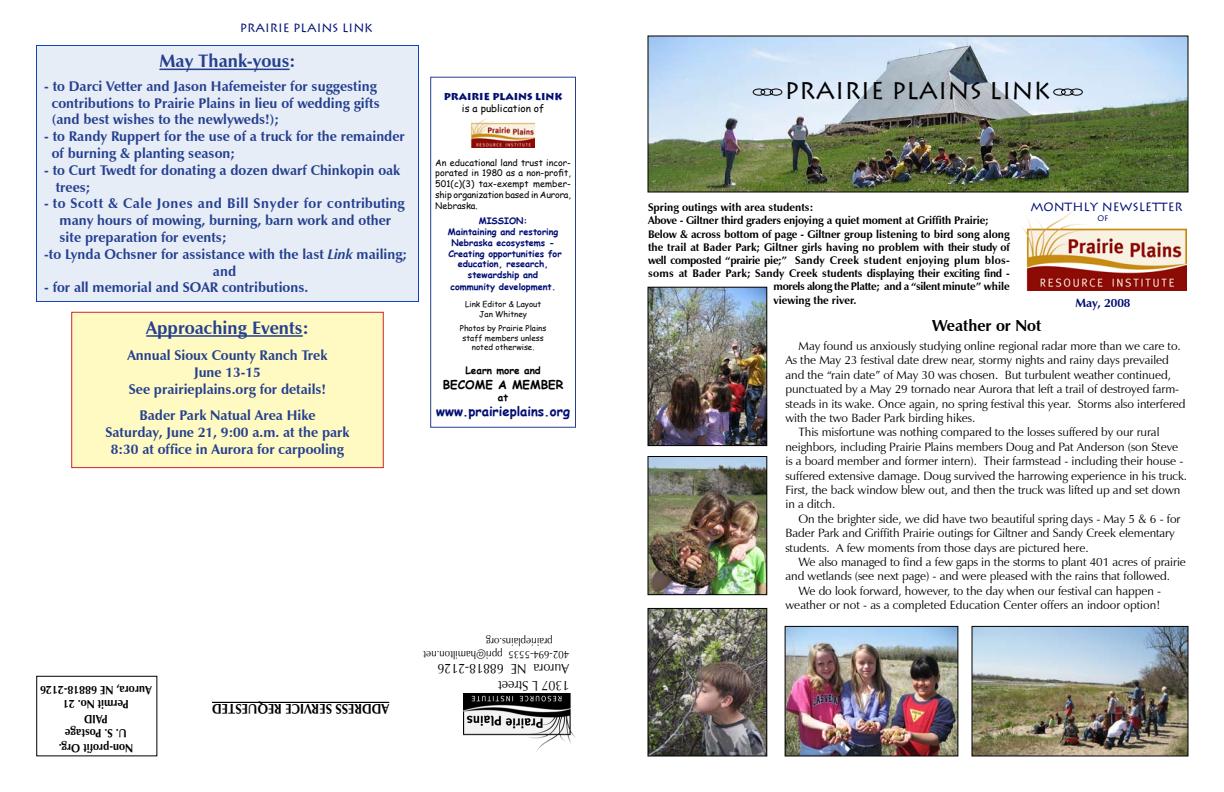
<style>
.page{position:relative;width:1224px;height:792px;background:#fff}
.page>*{position:absolute;margin:0;border:0;box-sizing:border-box;transform-origin:0 0}
.t1{font:24px "Lithograph";color:#000}
.t2{font:700 18px "Zapf Humanist 601 BT";color:#25408f}
.t3{font:700 16px "Zapf Humanist 601 BT";color:#000}
.t4{font:700 14px/16.8px "Zapf Humanist 601 BT";color:#25408f}
.t5{font:700 14px "Zapf Humanist 601 BT";letter-spacing:.04em;color:#25408f}
.t6{font:14px/16.8px "Zapf Humanist 601 BT";color:#000;scale:.9 1}
.t7{font:700 14px "Zapf Humanist 601 BT";color:#000;scale:.9 1}
.t8{font:700 13px "Comic Sans MS";color:#000e73}
.t9{font:12px "Zapf Humanist 601 BT";letter-spacing:-.005em;color:#000}
.t10{font:700 12px/14.4px "Zapf Humanist 601 BT";color:#000;text-align:center;scale:.9 1}
.t11{font:12px "Lithograph";color:#000e73}
.t12{font:700 12px "Comic Sans MS";color:#000}
.t13{font:700 12px "Zapf Humanist 601 BT";color:#000e73}
.t14{font:700 11px "Zapf Humanist 601 BT";color:#000}
.t15{font:700 11px "Zapf Humanist 601 BT";letter-spacing:-.02em;color:#000}
.t16{font:700 11px "Zapf Humanist 601 BT";letter-spacing:.02em;color:#000}
.t17{font:11px/13.2px "Zapf Humanist 601 BT";color:#000;scale:.9 1}
.t18{font:700 11px "Zapf Humanist 601 BT";letter-spacing:-.03em;color:#000}
.t19{font:700 10px "Lithograph";color:#000e73}
.t20{font:10px "Comic Sans MS";color:#000}
.t21{font:700 10px "Comic Sans MS";color:#000}
.t22{font:700 9px/10.8px "Comic Sans MS";color:#000e73;text-align:center}
.t23{font:9px/10.8px "Comic Sans MS";letter-spacing:-.015em;color:#000;text-align:justify}
.t24{font:8px/9.6px "Comic Sans MS";color:#000;text-align:center}
.t25{font:8px "Lithograph";color:#000e73}
.s1{font-style:italic}
</style>
<div class="page">
<img style="left:650px;top:38px;width:536px;height:152px">
<div style="left:648px;top:36px;width:540px;height:156px;border:1px solid #000"></div>
<img style="left:1021px;top:207px;width:166px;height:84px">
<hr style="left:212px;top:702px;width:177px;height:1px;background:#000">
<div style="left:37px;top:676px;width:120px;height:80px;border:1px solid #000"></div>
<img style="left:464px;top:694px;width:111px;height:58px">
<div style="left:36px;top:46px;width:382px;height:256px;background:#e7edf7"></div>
<hr style="left:159px;top:69px;width:131px;height:1px;background:#25408f">
<div style="left:36px;top:45px;width:383px;height:257px;border:1px solid #0e47b3"></div>
<div style="left:71px;top:312px;width:313px;height:156px;background:#fffac2"></div>
<div style="left:753px;top:89px;width:12px;height:7px;border:1px solid #000;border-radius:50%"></div>
<div style="left:760px;top:89px;width:13px;height:7px;border:1px solid #000;border-radius:50%"></div>
<div style="left:770px;top:89px;width:12px;height:7px;border:1px solid #000;border-radius:50%"></div>
<div style="left:1053px;top:89px;width:13px;height:7px;border:1px solid #000;border-radius:50%"></div>
<div style="left:1061px;top:89px;width:13px;height:7px;border:1px solid #000;border-radius:50%"></div>
<div style="left:1070px;top:89px;width:13px;height:7px;border:1px solid #000;border-radius:50%"></div>
<div style="left:430px;top:77px;width:146px;height:351px;border:1px solid #25408f"></div>
<img style="left:472px;top:119px;width:62px;height:28px">
<div style="left:470px;top:117px;width:66px;height:32px;border:1px solid #fff"></div>
<img style="left:650px;top:458px;width:115px;height:135px">
<div style="left:648px;top:456px;width:119px;height:139px;border:1px solid #000"></div>
<img style="left:787px;top:628px;width:169px;height:126px">
<div style="left:785px;top:626px;width:173px;height:130px;border:1px solid #000"></div>
<img style="left:650px;top:610px;width:115px;height:144px">
<div style="left:648px;top:608px;width:119px;height:148px;border:1px solid #000"></div>
<img style="left:650px;top:289px;width:115px;height:155px">
<div style="left:648px;top:287px;width:119px;height:159px;border:1px solid #000"></div>
<img style="left:974px;top:628px;width:212px;height:126px">
<div style="left:972px;top:626px;width:216px;height:130px;border:1px solid #000"></div>
<p class="t11" style="left:240px;top:21px;width:135px">PRAIRIE PLAINS LINK</p>
<h2 class="t2" style="left:159px;top:50px;width:138px">May Thank-yous:</h2>
<p class="t4" style="left:52px;top:78px;width:329px;text-indent:-8px">- to Darci Vetter and Jason Hafemeister for suggesting contributions to Prairie Plains in lieu of wedding gifts (and best wishes to the newlyweds!);</p>
<p class="t4" style="left:52px;top:128px;width:355px;text-indent:-8px">- to Randy Ruppert for the use of a truck for the remainder of burning &amp; planting season;</p>
<p class="t4" style="left:56px;top:162px;width:346px;text-indent:-12px">- to Curt Twedt for donating a dozen dwarf Chinkopin oak trees;</p>
<p class="t5" style="left:44px;top:195px;width:362px">- to Scott &amp; Cale Jones and Bill Snyder for contributing</p>
<p class="t4" style="left:60px;top:212px;width:333px">many hours of mowing, burning, barn work and other</p>
<p class="t4" style="left:60px;top:229px;width:169px">site preparation for events;</p>
<p class="t4" style="left:44px;top:246px;width:365px">-to Lynda Ochsner for assistance with the last <span class="s1">Link</span> mailing;</p>
<p class="t4" style="left:213px;top:262px;width:25px">and</p>
<p class="t4" style="left:44px;top:279px;width:266px">- for all memorial and SOAR contributions.</p>
<h2 class="t2" style="left:146px;top:316px;width:164px">Approaching Events:</h2>
<p class="t4" style="left:127px;top:347px;width:202px;text-align:center">Annual Sioux County Ranch Trek<br>June 13-15<br>See prairieplains.org for details!</p>
<p class="t4" style="left:105px;top:407px;width:246px;text-align:center">Bader Park Natual Area Hike<br>Saturday, June 21, 9:00 a.m. at the park<br>8:30 at office in Aurora for carpooling</p>
<p class="t19" style="left:444px;top:90px;width:120px">PRAIRIE PLAINS LINK</p>
<p class="t20" style="left:462px;top:101px;width:84px">is a publication of</p>
<p class="t23" style="left:435px;top:157px;width:137px">An educational land trust incor&shy;porated in 1980 as a non-profit, 501(c)(3) tax-exempt member&shy;ship organization based in Aurora, Nebraska.</p>
<p class="t22" style="left:448px;top:215px;width:115px">MISSION:<br>Maintaining and restoring<br>Nebraska ecosystems -<br>Creating opportunities for education, research, stewardship and</p>
<p class="t22" style="left:451px;top:281px;width:106px">community development.</p>
<p class="t24" style="left:465px;top:299px;width:78px">Link Editor &amp; Layout<br>Jan Whitney</p>
<p class="t24" style="left:460px;top:323px;width:88px">Photos by Prairie Plains staff members unless noted otherwise.</p>
<p class="t21" style="left:465px;top:363px;width:77px">Learn more and</p>
<p class="t12" style="left:443px;top:375px;width:122px">BECOME A MEMBER</p>
<p class="t21" style="left:498px;top:390px;width:12px">at</p>
<p class="t8" style="left:436px;top:402px;width:135px">www.prairieplains.org</p>
<p class="t10" style="left:152px;top:755px;width:126px;rotate:-180deg">Non-profit Org.<br>U. S. Postage<br>PAID<br>Permit No. 21<br>Aurora, NE 68818-2126</p>
<p class="t7" style="left:389px;top:718px;width:198px;rotate:-180deg">ADDRESS SERVICE REQUESTED</p>
<p class="t17" style="left:553px;top:661px;width:145px;text-indent:-16px;rotate:-180deg">402-694-5535 ppri@hamilton.net prairieplains.org</p>
<p class="t6" style="left:569px;top:694px;width:148px;rotate:-180deg">1307 L Street<br>Aurora NE 68818-2126</p>
<h1 class="t1" style="left:784px;top:77px;width:268px">PRAIRIE PLAINS LINK</h1>
<p class="t14" style="left:648px;top:201px;width:167px">Spring outings with area students:</p>
<p class="t14" style="left:648px;top:214px;width:342px">Above - Giltner third graders enjoying a quiet moment at Griffith Prairie;</p>
<p class="t14" style="left:648px;top:227px;width:363px">Below &amp; across bottom of page - Giltner group listening to bird song along</p>
<p class="t14" style="left:648px;top:240px;width:363px">the trail at Bader Park; Giltner girls having no problem with their study of</p>
<p class="t16" style="left:648px;top:253px;width:363px">well composted “prairie pie;” Sandy Creek student enjoying plum blos-</p>
<p class="t15" style="left:648px;top:267px;width:363px">soms at Bader Park; Sandy Creek students displaying their exciting find -</p>
<p class="t18" style="left:773px;top:280px;width:238px">morels along the Platte; and a “silent minute” while</p>
<p class="t14" style="left:773px;top:293px;width:85px">viewing the river.</p>
<p class="t11" style="left:1030px;top:200px;width:154px">MONTHLY NEWSLETTER</p>
<p class="t25" style="left:1097px;top:214px;width:13px">OF</p>
<p class="t13" style="left:1075px;top:295px;width:57px">May, 2008</p>
<h3 class="t3" style="left:932px;top:315px;width:111px">Weather or Not</h3>
<p class="t9" style="left:799px;top:338px;width:384px">May found us anxiously studying online regional radar more than we care to.</p>
<p class="t9" style="left:785px;top:353px;width:385px">As the May 23 festival date drew near, stormy nights and rainy days prevailed</p>
<p class="t9" style="left:785px;top:367px;width:387px">and the “rain date” of May 30 was chosen. But turbulent weather continued,</p>
<p class="t9" style="left:785px;top:382px;width:395px">punctuated by a May 29 tornado near Aurora that left a trail of destroyed farm-</p>
<p class="t9" style="left:785px;top:396px;width:402px">steads in its wake. Once again, no spring festival this year. Storms also interfered</p>
<p class="t9" style="left:785px;top:410px;width:191px">with the two Bader Park birding hikes.</p>
<p class="t9" style="left:798px;top:425px;width:363px">This misfortune was nothing compared to the losses suffered by our rural</p>
<p class="t9" style="left:785px;top:439px;width:394px">neighbors, including Prairie Plains members Doug and Pat Anderson (son Steve</p>
<p class="t9" style="left:785px;top:454px;width:399px">is a board member and former intern). Their farmstead - including their house -</p>
<p class="t9" style="left:785px;top:468px;width:403px">suffered extensive damage. Doug survived the harrowing experience in his truck.</p>
<p class="t9" style="left:785px;top:482px;width:397px">First, the back window blew out, and then the truck was lifted up and set down</p>
<p class="t9" style="left:785px;top:497px;width:51px">in a ditch.</p>
<p class="t9" style="left:798px;top:511px;width:384px">On the brighter side, we did have two beautiful spring days - May 5 &amp; 6 - for</p>
<p class="t9" style="left:785px;top:526px;width:391px">Bader Park and Griffith Prairie outings for Giltner and Sandy Creek elementary</p>
<p class="t9" style="left:785px;top:540px;width:305px">students. A few moments from those days are pictured here.</p>
<p class="t9" style="left:798px;top:554px;width:389px">We also managed to find a few gaps in the storms to plant 401 acres of prairie</p>
<p class="t9" style="left:785px;top:569px;width:386px">and wetlands (see next page) - and were pleased with the rains that followed.</p>
<p class="t9" style="left:798px;top:583px;width:364px">We do look forward, however, to the day when our festival can happen -</p>
<p class="t9" style="left:785px;top:598px;width:376px">weather or not - as a completed Education Center offers an indoor option!</p>
</div>
